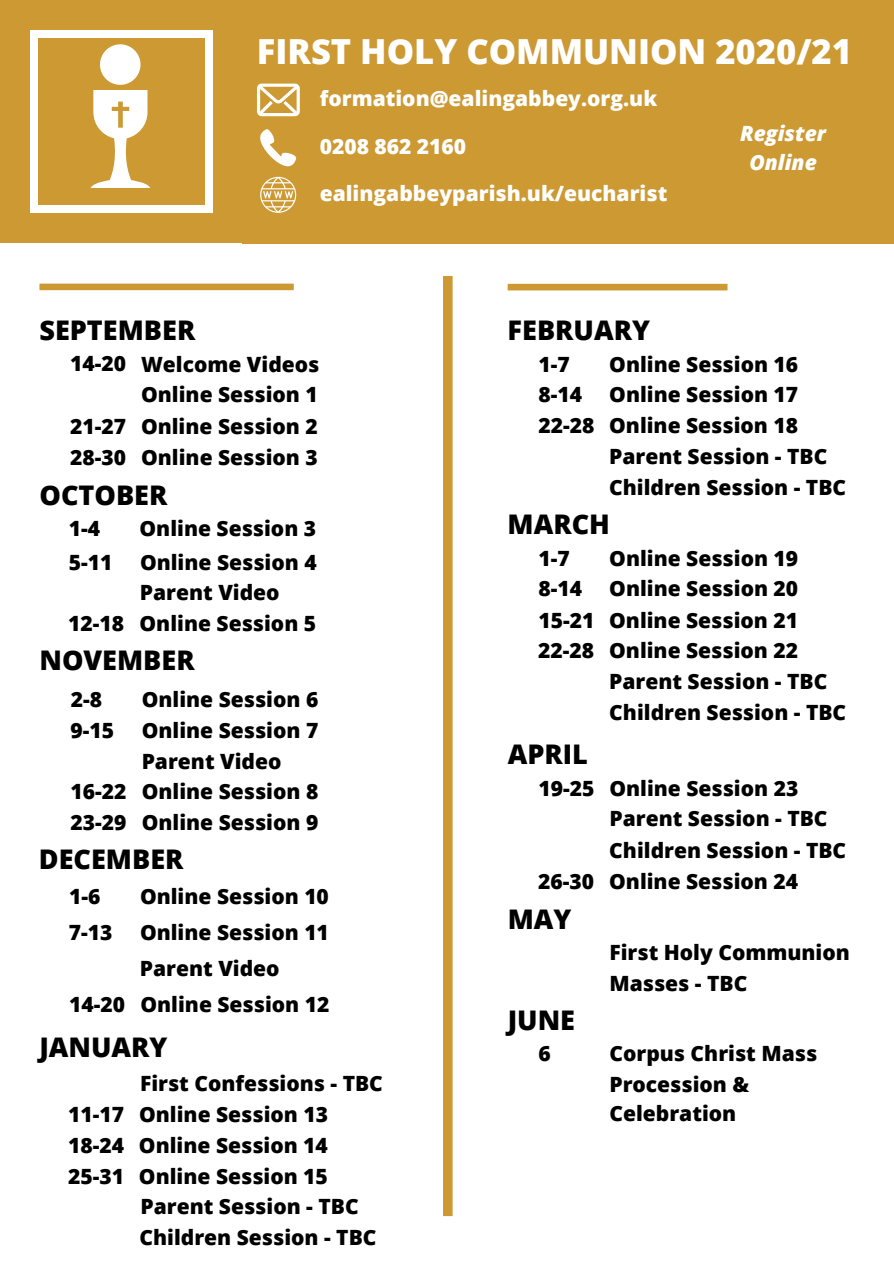
<style>
.page{position:relative;width:894px;height:1264px;background:#fff}
.page>*{position:absolute;margin:0;border:0;box-sizing:border-box;transform-origin:0 0}
.t1{font:800 34.5px "Open Sans";color:#fff}
.t2{font:800 27px "Open Sans";color:#000}
.t3{font:800 21px/30.8px "Open Sans";color:#000}
.t4{font:800 21px "Open Sans";color:#fff}
.t5{font:italic 800 21px/29.2px "Open Sans";color:#fff;text-align:center}
</style>
<div class="page">
<div style="left:242px;top:29px;width:651px;height:215px;background:#c93"></div>
<svg style="left:257px;top:84px;width:43px;height:32px"></svg>
<svg style="left:260px;top:129px;width:36px;height:37px"></svg>
<svg style="left:260px;top:177px;width:36px;height:36px"></svg>
<div style="left:0;top:15px;width:30px;height:207px;background:#c93"></div>
<div style="left:0;top:0;width:893px;height:30px;background:#c93"></div>
<div style="left:0;top:213px;width:228px;height:30px;background:#c93"></div>
<div style="left:213px;top:29px;width:30px;height:214px;background:#c93"></div>
<div style="left:39px;top:38px;width:166px;height:166px;background:#c93"></div>
<svg style="left:90px;top:44px;width:60px;height:144px"></svg>
<div style="left:443px;top:276px;width:9px;height:939px;background:#c93"></div>
<svg style="left:39px;top:283px;width:255px;height:7px;background:#d0a245"></svg>
<svg style="left:507px;top:284px;width:220px;height:6px"></svg>
<h1 class="t1" style="left:257px;top:25px;width:596px">FIRST HOLY COMMUNION 2020/21</h1>
<p class="t4" style="left:319px;top:83px;width:339px">formation@ealingabbey.org.uk</p>
<p class="t4" style="left:319px;top:130px;width:148px">0208 862 2160</p>
<p class="t4" style="left:319px;top:177px;width:349px">ealingabbeyparish.uk/eucharist</p>
<p class="t5" style="left:740px;top:118px;width:87px">Register<br>Online</p>
<p class="t2" style="left:39px;top:310px;width:157px">SEPTEMBER</p>
<p class="t3" style="left:70px;top:347px;width:251px">14-20 Welcome Videos</p>
<p class="t3" style="left:141px;top:378px;width:178px">Online Session 1</p>
<p class="t3" style="left:70px;top:409px;width:57px">21-27</p>
<p class="t3" style="left:70px;top:440px;width:57px">28-30</p>
<p class="t3" style="left:141px;top:409px;width:178px">Online Session 2<br>Online Session 3</p>
<p class="t2" style="left:39px;top:474px;width:129px">OCTOBER</p>
<p class="t3" style="left:69px;top:512px;width:33px">1-4</p>
<p class="t3" style="left:139px;top:512px;width:178px">Online Session 3</p>
<p class="t3" style="left:69px;top:545px;width:45px">5-11</p>
<p class="t3" style="left:140px;top:545px;width:178px">Online Session 4</p>
<p class="t3" style="left:140px;top:576px;width:141px">Parent Video</p>
<p class="t3" style="left:68px;top:607px;width:249px">12-18 Online Session 5</p>
<p class="t2" style="left:39px;top:640px;width:157px">NOVEMBER</p>
<p class="t3" style="left:71px;top:683px;width:33px">2-8</p>
<p class="t3" style="left:142px;top:683px;width:178px">Online Session 6</p>
<p class="t3" style="left:70px;top:713px;width:45px">9-15</p>
<p class="t3" style="left:142px;top:713px;width:178px">Online Session 7</p>
<p class="t3" style="left:142px;top:744px;width:141px">Parent Video</p>
<p class="t3" style="left:70px;top:775px;width:249px">16-22 Online Session 8</p>
<p class="t3" style="left:70px;top:805px;width:249px">23-29 Online Session 9</p>
<p class="t2" style="left:39px;top:839px;width:146px">DECEMBER</p>
<p class="t3" style="left:69px;top:880px;width:33px">1-6</p>
<p class="t3" style="left:140px;top:880px;width:190px">Online Session 10</p>
<p class="t3" style="left:69px;top:916px;width:45px">7-13</p>
<p class="t3" style="left:140px;top:916px;width:190px">Online Session 11</p>
<p class="t3" style="left:140px;top:952px;width:141px">Parent Video</p>
<p class="t3" style="left:69px;top:988px;width:262px">14-20 Online Session 12</p>
<p class="t2" style="left:39px;top:1026px;width:129px">JANUARY</p>
<p class="t3" style="left:68px;top:1097px;width:57px">11-17</p>
<p class="t3" style="left:139px;top:1067px;width:245px">First Confessions - TBC<br>Online Session 13</p>
<p class="t3" style="left:68px;top:1128px;width:58px">18-24<br>25-31</p>
<p class="t3" style="left:139px;top:1128px;width:239px">Online Session 14<br>Online Session 15<br>Parent Session - TBC<br>Children Session - TBC</p>
<p class="t2" style="left:507px;top:310px;width:144px">FEBRUARY</p>
<p class="t3" style="left:538px;top:347px;width:33px">1-7</p>
<p class="t3" style="left:609px;top:347px;width:190px">Online Session 16</p>
<p class="t3" style="left:609px;top:378px;width:190px">Online Session 17</p>
<p class="t3" style="left:538px;top:409px;width:261px">22-28 Online Session 18</p>
<p class="t3" style="left:609px;top:439px;width:219px">Parent Session - TBC</p>
<p class="t3" style="left:609px;top:471px;width:238px">Children Session - TBC</p>
<p class="t3" style="left:538px;top:378px;width:45px">8-14</p>
<p class="t2" style="left:507px;top:504px;width:104px">MARCH</p>
<p class="t3" style="left:538px;top:541px;width:33px">1-7</p>
<p class="t3" style="left:609px;top:541px;width:190px">Online Session 19</p>
<p class="t3" style="left:609px;top:572px;width:190px">Online Session 20</p>
<p class="t3" style="left:538px;top:604px;width:261px">15-21 Online Session 21</p>
<p class="t3" style="left:609px;top:634px;width:190px">Online Session 22</p>
<p class="t3" style="left:609px;top:665px;width:219px">Parent Session - TBC</p>
<p class="t3" style="left:538px;top:572px;width:45px">8-14</p>
<p class="t3" style="left:538px;top:634px;width:57px">22-28</p>
<p class="t3" style="left:609px;top:695px;width:238px">Children Session - TBC</p>
<p class="t2" style="left:507px;top:734px;width:82px">APRIL</p>
<p class="t3" style="left:538px;top:771px;width:261px">19-25 Online Session 23</p>
<p class="t3" style="left:609px;top:802px;width:219px">Parent Session - TBC</p>
<p class="t3" style="left:609px;top:834px;width:238px">Children Session - TBC</p>
<p class="t3" style="left:538px;top:864px;width:261px">26-30 Online Session 24</p>
<p class="t2" style="left:507px;top:898px;width:65px">MAY</p>
<p class="t3" style="left:609px;top:935px;width:242px">First Holy Communion<br>Masses - TBC</p>
<p class="t2" style="left:507px;top:999px;width:69px">JUNE</p>
<p class="t3" style="left:609px;top:1037px;width:209px;line-height:30px">Corpus Christ Mass<br>Procession &amp;<br>Celebration</p>
<p class="t3" style="left:538px;top:1036px;width:14px">6</p>
</div>
